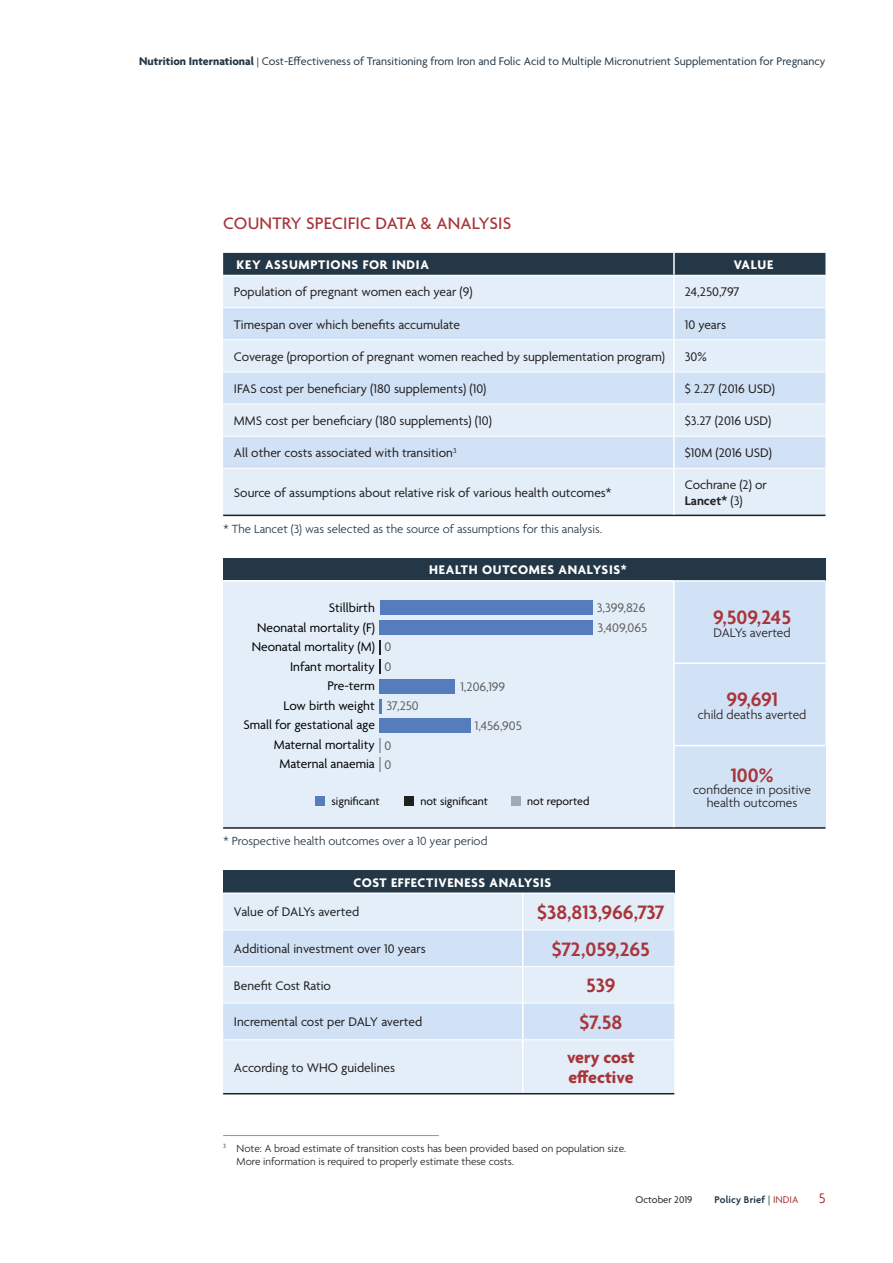
<style>
.page{position:relative;width:893px;height:1263px;background:#fff}
.page>*{position:absolute;margin:0;border:0;box-sizing:border-box;transform-origin:0 0}
.t1{font:600 21px "Agenda";color:#a8353a}
.t2{font:500 18px "Agenda";letter-spacing:.01em;color:#a8353a}
.t3{font:700 18px/19.5px "Agenda";color:#a8353a}
.t4{font:15px "Agenda";color:#a8353a}
.t5{font:13.5px/15.8px "Agenda";color:#211f1f}
.t6{font:13.5px/19.5px "Agenda Regular 4";color:#000;text-align:right}
.t7{font:700 13.5px "Agenda";letter-spacing:.05em;color:#fff}
.t8{font:300 13.5px/12.8px "Agenda";color:#211f1f;text-align:center}
.t9{font:13.5px/19.6px "Agenda Regular 4";letter-spacing:-.005em;color:#5f5f5f}
.t10{font:300 12.75px "Agenda";color:#243746}
.t11{font:12px "Agenda Regular 3";color:#243746}
.t12{font:12px "Agenda Regular 4";color:#000}
.t13{font:300 11.25px/13.5px "Agenda";color:#211f1f}
.t14{font:600 10.5px "Agenda";letter-spacing:.02em;color:#243746}
.t15{font:10.5px "Agenda";color:#211f1f}
.s1{font-family:"Agenda Bold 3"}
.s2{font-size:10.5px}
.s3{font-weight:600}
.s4{font-weight:400}
.s5{font-weight:400;color:#a8353a}
</style>
<div class="page">
<hr style="left:223px;top:1135px;width:216px;height:1px;background:#929496">
<div style="left:223px;top:871px;width:451px;height:22px;background:#243746"></div>
<div style="left:223px;top:894px;width:451px;height:199px;background:#e3eef9"></div>
<svg style="left:223px;top:930px;width:451px;height:109px;background:#d8e6f7"></svg>
<hr style="left:223px;top:1093px;width:451px;height:1px;background:#211f1f">
<hr style="left:223px;top:892px;width:451px;height:2px;background:#fff">
<hr style="left:223px;top:929px;width:299px;height:1px;background:#fff">
<hr style="left:523px;top:929px;width:151px;height:1px;background:#fff">
<hr style="left:223px;top:966px;width:299px;height:1px;background:#fff">
<hr style="left:523px;top:966px;width:151px;height:1px;background:#fff">
<hr style="left:523px;top:1003px;width:151px;height:1px;background:#fff">
<hr style="left:223px;top:1003px;width:299px;height:1px;background:#fff">
<hr style="left:223px;top:1039px;width:299px;height:1px;background:#fff">
<hr style="left:523px;top:1039px;width:151px;height:1px;background:#fff">
<hr style="left:522px;top:894px;width:1px;height:36px;background:#fff">
<hr style="left:522px;top:930px;width:1px;height:36px;background:#fff">
<hr style="left:522px;top:966px;width:1px;height:37px;background:#fff">
<hr style="left:522px;top:1003px;width:1px;height:37px;background:#fff">
<hr style="left:522px;top:1040px;width:1px;height:53px;background:#fff">
<div style="left:223px;top:253px;width:602px;height:22px;background:#243746"></div>
<div style="left:223px;top:276px;width:602px;height:239px;background:#e3eef9"></div>
<svg style="left:223px;top:308px;width:602px;height:160px;background:#d9e7f7"></svg>
<hr style="left:223px;top:307px;width:450px;height:1px;background:#fff">
<hr style="left:675px;top:307px;width:150px;height:1px;background:#fff">
<hr style="left:223px;top:339px;width:450px;height:1px;background:#fff">
<hr style="left:675px;top:339px;width:150px;height:1px;background:#fff">
<hr style="left:675px;top:372px;width:150px;height:1px;background:#fff">
<hr style="left:223px;top:372px;width:450px;height:1px;background:#fff">
<hr style="left:223px;top:404px;width:450px;height:1px;background:#fff">
<hr style="left:675px;top:404px;width:150px;height:1px;background:#fff">
<hr style="left:223px;top:436px;width:450px;height:1px;background:#fff">
<hr style="left:675px;top:436px;width:150px;height:1px;background:#fff">
<hr style="left:223px;top:468px;width:450px;height:1px;background:#fff">
<hr style="left:675px;top:468px;width:150px;height:1px;background:#fff">
<hr style="left:223px;top:515px;width:602px;height:1px;background:#211f1f">
<hr style="left:673px;top:253px;width:2px;height:22px;background:#fff">
<hr style="left:673px;top:276px;width:2px;height:32px;background:#fff">
<hr style="left:673px;top:308px;width:2px;height:32px;background:#fff">
<hr style="left:673px;top:340px;width:2px;height:32px;background:#fff">
<hr style="left:673px;top:372px;width:2px;height:32px;background:#fff">
<hr style="left:673px;top:404px;width:2px;height:32px;background:#fff">
<hr style="left:673px;top:436px;width:2px;height:32px;background:#fff">
<hr style="left:673px;top:468px;width:2px;height:47px;background:#fff">
<div style="left:223px;top:558px;width:602px;height:23px;background:#243746"></div>
<div style="left:223px;top:581px;width:451px;height:247px;background:#e3eef9"></div>
<div style="left:675px;top:582px;width:150px;height:163px;background:#d2e2f6"></div>
<div style="left:674px;top:746px;width:151px;height:82px;background:#d3e3f6"></div>
<hr style="left:223px;top:827px;width:602px;height:2px;background:#211f1f">
<hr style="left:223px;top:580px;width:602px;height:2px;background:#fff">
<hr style="left:673px;top:662px;width:152px;height:2px;background:#fff">
<hr style="left:673px;top:745px;width:152px;height:1px;background:#fff">
<hr style="left:673px;top:582px;width:2px;height:80px;background:#fff">
<hr style="left:673px;top:664px;width:2px;height:81px;background:#fff">
<hr style="left:673px;top:746px;width:2px;height:81px;background:#fff">
<svg style="left:380px;top:758px;width:1px;height:14px"></svg>
<svg style="left:380px;top:738px;width:1px;height:14px"></svg>
<div style="left:380px;top:718px;width:91px;height:15px;background:#557dbe"></div>
<svg style="left:380px;top:699px;width:2px;height:14px"></svg>
<div style="left:380px;top:679px;width:75px;height:15px;background:#557dbe"></div>
<svg style="left:380px;top:660px;width:1px;height:14px"></svg>
<svg style="left:380px;top:640px;width:1px;height:14px"></svg>
<div style="left:380px;top:620px;width:213px;height:15px;background:#557dbe"></div>
<div style="left:380px;top:601px;width:213px;height:14px;background:#557dbe"></div>
<div style="left:315px;top:796px;width:10px;height:10px;background:#557dbe"></div>
<div style="left:404px;top:796px;width:10px;height:10px;background:#221f1f"></div>
<div style="left:511px;top:796px;width:10px;height:10px;background:#9bacb7"></div>
<p class="t11" style="left:139px;top:57px;width:688px"><span class="s1">Nutrition International</span> <span class="s2">|</span> Cost-Effectiveness of Transitioning from Iron and Folic Acid to Multiple Micronutrient Supplementation for Pregnancy</p>
<h2 class="t2" style="left:223px;top:216px;width:290px">COUNTRY SPECIFIC DATA &amp; ANALYSIS</h2>
<p class="t7" style="left:237px;top:259px;width:194px">KEY ASSUMPTIONS FOR INDIA</p>
<p class="t7" style="left:734px;top:259px;width:41px">VALUE</p>
<p class="t5" style="left:234px;top:285px;width:240px">Population of pregnant women each year (9)</p>
<p class="t5" style="left:685px;top:285px;width:56px">24,250,797</p>
<p class="t5" style="left:234px;top:317px;width:228px">Timespan over which benefits accumulate</p>
<p class="t5" style="left:685px;top:317px;width:43px">10 years</p>
<p class="t5" style="left:234px;top:349px;width:433px">Coverage (proportion of pregnant women reached by supplementation program)</p>
<p class="t5" style="left:685px;top:349px;width:24px">30%</p>
<p class="t5" style="left:234px;top:382px;width:254px">IFAS cost per beneficiary (180 supplements) (10)</p>
<p class="t5" style="left:685px;top:382px;width:92px">$ 2.27 (2016 USD)</p>
<p class="t5" style="left:234px;top:414px;width:259px">MMS cost per beneficiary (180 supplements) (10)</p>
<p class="t5" style="left:685px;top:414px;width:88px">$3.27 (2016 USD)</p>
<p class="t5" style="left:234px;top:446px;width:224px">All other costs associated with transition<sup>3</sup></p>
<p class="t5" style="left:685px;top:446px;width:89px">$10M (2016 USD)</p>
<p class="t5" style="left:234px;top:485px;width:379px">Source of assumptions about relative risk of various health outcomes*</p>
<p class="t5" style="left:685px;top:477px;width:84px">Cochrane (2) or<br><span class="s3">Lancet*</span> (3)</p>
<p class="t10" style="left:224px;top:523px;width:380px">* The Lancet (3) was selected as the source of assumptions for this analysis.</p>
<p class="t7" style="left:429px;top:565px;width:199px">HEALTH OUTCOMES ANALYSIS*</p>
<p class="t6" style="left:243px;top:599px;width:133px">Stillbirth<br>Neonatal mortality (F)<br>Neonatal mortality (M)<br>Infant mortality<br>Pre-term<br>Low birth weight<br>Small for gestational age<br>Maternal mortality<br>Maternal anaemia</p>
<p class="t9" style="left:597px;top:599px;width:52px">3,399,826<br>3,409,065</p>
<p class="t9" style="left:385px;top:638px;width:8px">0<br>0</p>
<p class="t9" style="left:460px;top:677px;width:46px">1,206,199</p>
<p class="t9" style="left:386px;top:697px;width:34px">37,250</p>
<p class="t9" style="left:475px;top:717px;width:49px">1,456,905</p>
<p class="t9" style="left:385px;top:736px;width:8px">0<br>0</p>
<p class="t12" style="left:332px;top:796px;width:50px">significant</p>
<p class="t12" style="left:420px;top:796px;width:69px">not significant</p>
<p class="t12" style="left:527px;top:796px;width:64px">not reported</p>
<p class="t10" style="left:224px;top:835px;width:265px">* Prospective health outcomes over a 10 year period</p>
<p class="t7" style="left:354px;top:877px;width:199px">COST EFFECTIVENESS ANALYSIS</p>
<p class="t5" style="left:234px;top:905px;width:127px">Value of DALYs averted</p>
<h1 class="t1" style="left:537px;top:903px;width:129px">$38,813,966,737</h1>
<p class="t5" style="left:234px;top:942px;width:193px">Additional investment over 10 years</p>
<h1 class="t1" style="left:552px;top:940px;width:100px">$72,059,265</h1>
<p class="t5" style="left:234px;top:978px;width:99px">Benefit Cost Ratio</p>
<h1 class="t1" style="left:586px;top:977px;width:31px">539</h1>
<p class="t5" style="left:234px;top:1015px;width:190px">Incremental cost per DALY averted</p>
<h1 class="t1" style="left:579px;top:1013px;width:45px">$7.58</h1>
<p class="t5" style="left:234px;top:1060px;width:163px">According to WHO guidelines</p>
<h2 class="t3" style="left:567px;top:1049px;width:69px">very cost effective</h2>
<p class="t13" style="left:237px;top:1142px;width:391px;text-indent:-14px"><sup>3</sup> Note: A broad estimate of transition costs has been provided based on population size.<br>More information is required to properly estimate these costs.</p>
<h1 class="t1" style="left:713px;top:608px;width:80px">9,509,245</h1>
<p class="t8" style="left:713px;top:627px;width:79px">DALYs averted</p>
<h1 class="t1" style="left:726px;top:691px;width:53px">99,691</h1>
<p class="t8" style="left:698px;top:709px;width:110px">child deaths averted</p>
<h1 class="t1" style="left:731px;top:766px;width:44px">100%</h1>
<p class="t8" style="left:693px;top:785px;width:119px">confidence in positive health outcomes</p>
<p class="t15" style="left:636px;top:1195px;width:58px">October 2019</p>
<p class="t14" style="left:714px;top:1195px;width:86px">Policy Brief <span class="s4">|</span> <span class="s5">INDIA</span></p>
<p class="t4" style="left:819px;top:1192px;width:8px">5</p>
</div>
